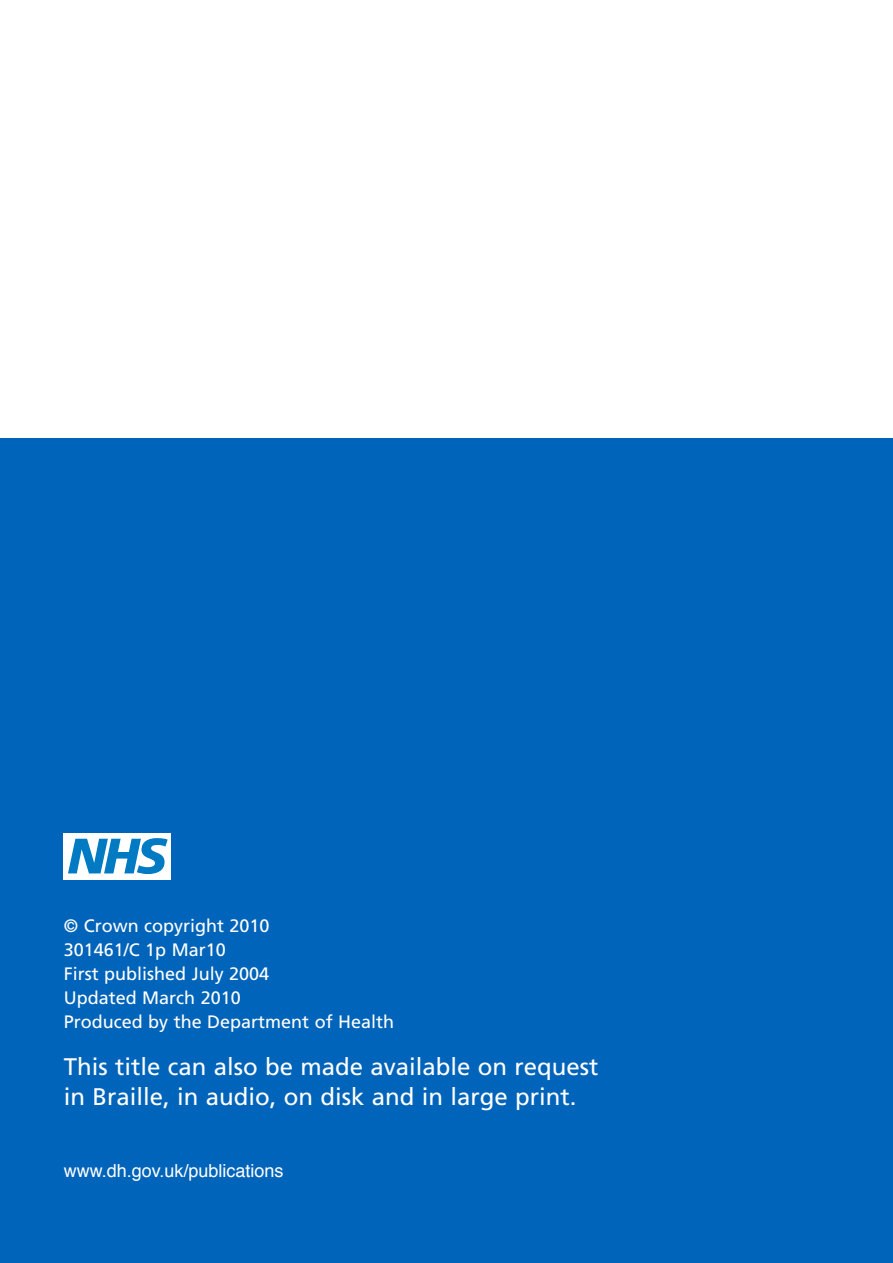
<style>
.page{position:relative;width:893px;height:1263px;background:#fff}
.page>*{position:absolute;margin:0;border:0;box-sizing:border-box;transform-origin:0 0}
.t1{font:24px/30px "Frutiger";color:#fff}
.t2{font:18px/24px "Frutiger";color:#fff}
.t3{font:18px "Helvetica";color:#fff}
</style>
<div class="page">
<div style="left:0;top:438px;width:893px;height:825px;background:#0064ba"></div>
<div style="left:64px;top:833px;width:107px;height:47px;background:#fff"></div>
<svg style="left:68px;top:838px;width:100px;height:36px"></svg>
<p class="t2" style="left:64px;top:915px;width:332px">© Crown copyright 2010<br>301461/C 1p Mar10<br>First published July 2004<br>Updated March 2010<br>Produced by the Department of Health</p>
<p class="t1" style="left:64px;top:1053px;width:536px">This title can also be made available on request in Braille, in audio, on disk and in large print.</p>
<p class="t3" style="left:64px;top:1163px;width:221px">www.dh.gov.uk/publications</p>
</div>
